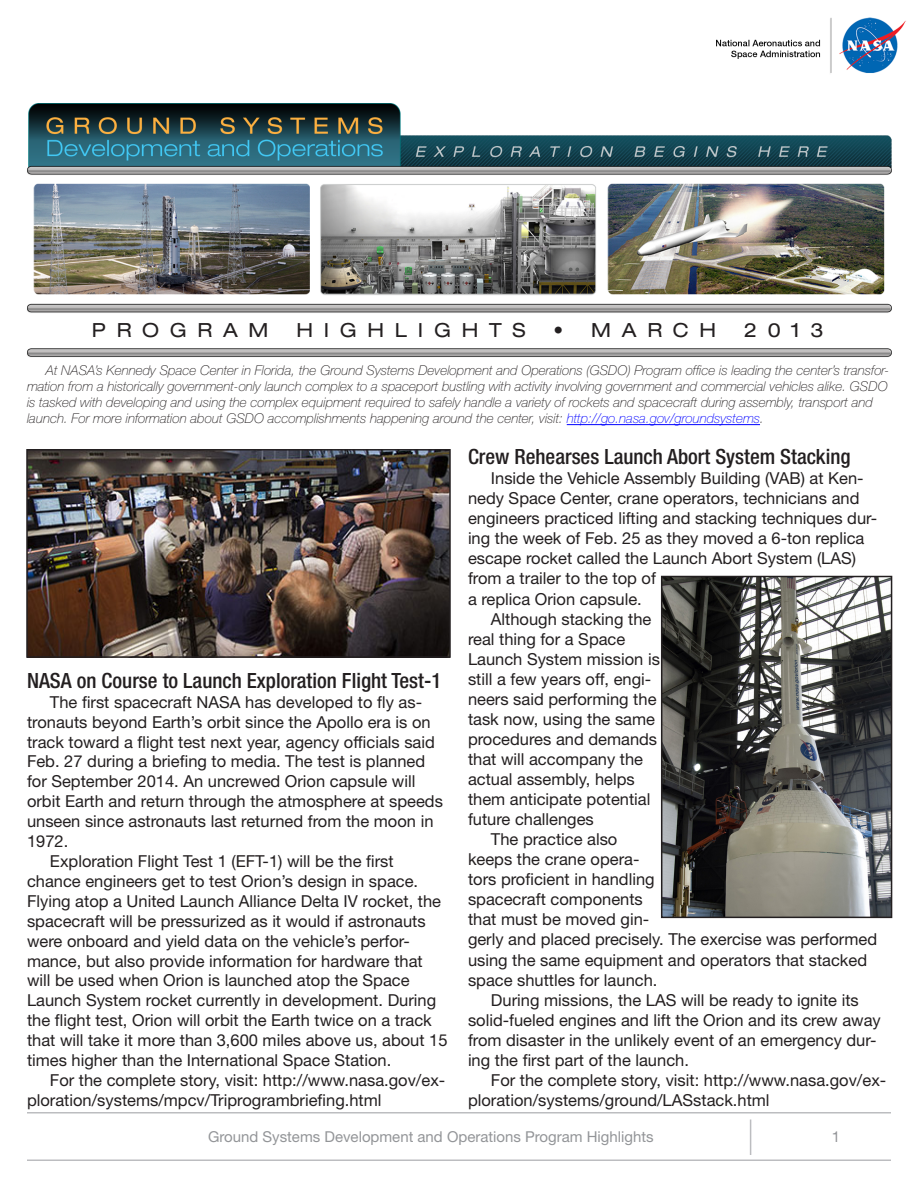
<style>
.page{position:relative;width:918px;height:1188px;background:#fff}
.page>*{position:absolute;margin:0;border:0;box-sizing:border-box;transform-origin:0 0}
.t1{font:500 condensed 21px "Helvetica Neue LT Std";color:#231f20}
.t2{font:expanded 19.5px "Helvetica Neue LT Std";letter-spacing:.55em;color:#231f20}
.t3{font:16.5px "Helvetica Neue LT Std";color:#231f20}
.t4{font:15px "Helvetica Neue LT Std";color:#939598}
.Intro_para{font:italic 100 13.5px/16.2px "Helvetica Neue LT Std";color:#231f20}
.s1{color:#00f}
</style>
<div class="page">
<img style="left:27px;top:17px;width:879px;height:340px">
<hr style="left:27px;top:1112px;width:864px;height:2px;background:#bcbdc0">
<hr style="left:27px;top:1160px;width:864px;height:1px;background:#bcbdc0">
<hr style="left:750px;top:1120px;width:1px;height:35px;background:#bcbdc0">
<hr style="left:567px;top:424px;width:193px;height:1px;background:#00f">
<img style="left:29px;top:452px;width:419px;height:203px">
<div style="left:26px;top:449px;width:425px;height:209px;border:2px solid #231f20"></div>
<img style="left:664px;top:579px;width:225px;height:336px">
<div style="left:661px;top:576px;width:231px;height:342px;border:2px solid #231f20"></div>
<p class="t2" style="left:92px;top:319px;width:178px">PROGRAM</p>
<p class="t2" style="left:296px;top:319px;width:231px">HIGHLIGHTS</p>
<p class="t2" style="left:554px;top:319px;width:164px">• MARCH</p>
<p class="t2" style="left:744px;top:319px;width:81px">2013</p>
<p class="Intro_para" style="left:27px;top:362px;width:864px;text-indent:19px">At NASA’s Kennedy Space Center in Florida, the Ground Systems Development and Operations (GSDO) Program office is leading the center’s transfor&shy;mation from a historically government-only launch complex to a spaceport bustling with activity involving government and commercial vehicles alike. GSDO is tasked with developing and using the complex equipment required to safely handle a variety of rockets and spacecraft during assembly, transport and launch. For more information about GSDO accomplishments happening around the center, visit: <span class="s1">http://go.nasa.gov/groundsystems</span>.</p>
<p class="t1" style="left:27px;top:668px;width:416px">NASA on Course to Launch Exploration Flight Test-1</p>
<p class="t3" style="left:50px;top:692px;width:374px">The first spacecraft NASA has developed to fly as-</p>
<p class="t3" style="left:27px;top:712px;width:405px">tronauts beyond Earth’s orbit since the Apollo era is on</p>
<p class="t3" style="left:27px;top:732px;width:409px">track toward a flight test next year, agency officials said</p>
<p class="t3" style="left:27px;top:752px;width:400px">Feb. 27 during a briefing to media. The test is planned</p>
<p class="t3" style="left:27px;top:772px;width:390px">for September 2014. An uncrewed Orion capsule will</p>
<p class="t3" style="left:27px;top:792px;width:417px">orbit Earth and return through the atmosphere at speeds</p>
<p class="t3" style="left:27px;top:811px;width:408px">unseen since astronauts last returned from the moon in</p>
<p class="t3" style="left:27px;top:831px;width:43px">1972.</p>
<p class="t3" style="left:50px;top:851px;width:345px">Exploration Flight Test 1 (EFT-1) will be the first</p>
<p class="t3" style="left:27px;top:871px;width:393px">chance engineers get to test Orion’s design in space.</p>
<p class="t3" style="left:27px;top:891px;width:416px">Flying atop a United Launch Alliance Delta IV rocket, the</p>
<p class="t3" style="left:27px;top:911px;width:400px">spacecraft will be pressurized as it would if astronauts</p>
<p class="t3" style="left:27px;top:931px;width:384px">were onboard and yield data on the vehicle’s perfor-</p>
<p class="t3" style="left:27px;top:951px;width:397px">mance, but also provide information for hardware that</p>
<p class="t3" style="left:27px;top:971px;width:384px">will be used when Orion is launched atop the Space</p>
<p class="t3" style="left:27px;top:991px;width:411px">Launch System rocket currently in development. During</p>
<p class="t3" style="left:27px;top:1011px;width:406px">the flight test, Orion will orbit the Earth twice on a track</p>
<p class="t3" style="left:27px;top:1030px;width:422px">that will take it more than 3,600 miles above us, about 15</p>
<p class="t3" style="left:27px;top:1050px;width:366px">times higher than the International Space Station.</p>
<p class="t3" style="left:50px;top:1070px;width:397px">For the complete story, visit: http://www.nasa.gov/ex-</p>
<p class="t3" style="left:27px;top:1090px;width:356px">ploration/systems/mpcv/Triprogrambriefing.html</p>
<p class="t1" style="left:468px;top:444px;width:384px">Crew Rehearses Launch Abort System Stacking</p>
<p class="t3" style="left:491px;top:469px;width:374px">Inside the Vehicle Assembly Building (VAB) at Ken-</p>
<p class="t3" style="left:468px;top:489px;width:393px">nedy Space Center, crane operators, technicians and</p>
<p class="t3" style="left:468px;top:509px;width:411px">engineers practiced lifting and stacking techniques dur-</p>
<p class="t3" style="left:468px;top:529px;width:398px">ing the week of Feb. 25 as they moved a 6-ton replica</p>
<p class="t3" style="left:468px;top:549px;width:390px">escape rocket called the Launch Abort System (LAS)</p>
<p class="t3" style="left:468px;top:569px;width:189px">from a trailer to the top of</p>
<p class="t3" style="left:468px;top:589px;width:175px">a replica Orion capsule.</p>
<p class="t3" style="left:491px;top:609px;width:162px">Although stacking the</p>
<p class="t3" style="left:468px;top:629px;width:159px">real thing for a Space</p>
<p class="t3" style="left:468px;top:649px;width:193px">Launch System mission is</p>
<p class="t3" style="left:468px;top:669px;width:185px">still a few years off, engi-</p>
<p class="t3" style="left:468px;top:689px;width:190px">neers said performing the</p>
<p class="t3" style="left:468px;top:709px;width:189px">task now, using the same</p>
<p class="t3" style="left:468px;top:729px;width:191px">procedures and demands</p>
<p class="t3" style="left:468px;top:749px;width:177px">that will accompany the</p>
<p class="t3" style="left:468px;top:769px;width:168px">actual assembly, helps</p>
<p class="t3" style="left:468px;top:789px;width:184px">them anticipate potential</p>
<p class="t3" style="left:468px;top:809px;width:127px">future challenges</p>
<p class="t3" style="left:491px;top:829px;width:128px">The practice also</p>
<p class="t3" style="left:468px;top:850px;width:173px">keeps the crane opera-</p>
<p class="t3" style="left:468px;top:870px;width:188px">tors proficient in handling</p>
<p class="t3" style="left:468px;top:890px;width:176px">spacecraft components</p>
<p class="t3" style="left:468px;top:910px;width:183px">that must be moved gin-</p>
<p class="t3" style="left:468px;top:930px;width:411px">gerly and placed precisely. The exercise was performed</p>
<p class="t3" style="left:468px;top:950px;width:401px">using the same equipment and operators that stacked</p>
<p class="t3" style="left:468px;top:970px;width:191px">space shuttles for launch.</p>
<p class="t3" style="left:491px;top:990px;width:369px">During missions, the LAS will be ready to ignite its</p>
<p class="t3" style="left:468px;top:1010px;width:414px">solid-fueled engines and lift the Orion and its crew away</p>
<p class="t3" style="left:468px;top:1030px;width:410px">from disaster in the unlikely event of an emergency dur-</p>
<p class="t3" style="left:468px;top:1050px;width:222px">ing the first part of the launch.</p>
<p class="t3" style="left:491px;top:1070px;width:397px">For the complete story, visit: http://www.nasa.gov/ex-</p>
<p class="t3" style="left:468px;top:1090px;width:303px">ploration/systems/ground/LASstack.html</p>
<p class="t4" style="left:208px;top:1128px;width:447px">Ground Systems Development and Operations Program Highlights</p>
<p class="t4" style="left:832px;top:1128px;width:10px">1</p>
</div>
